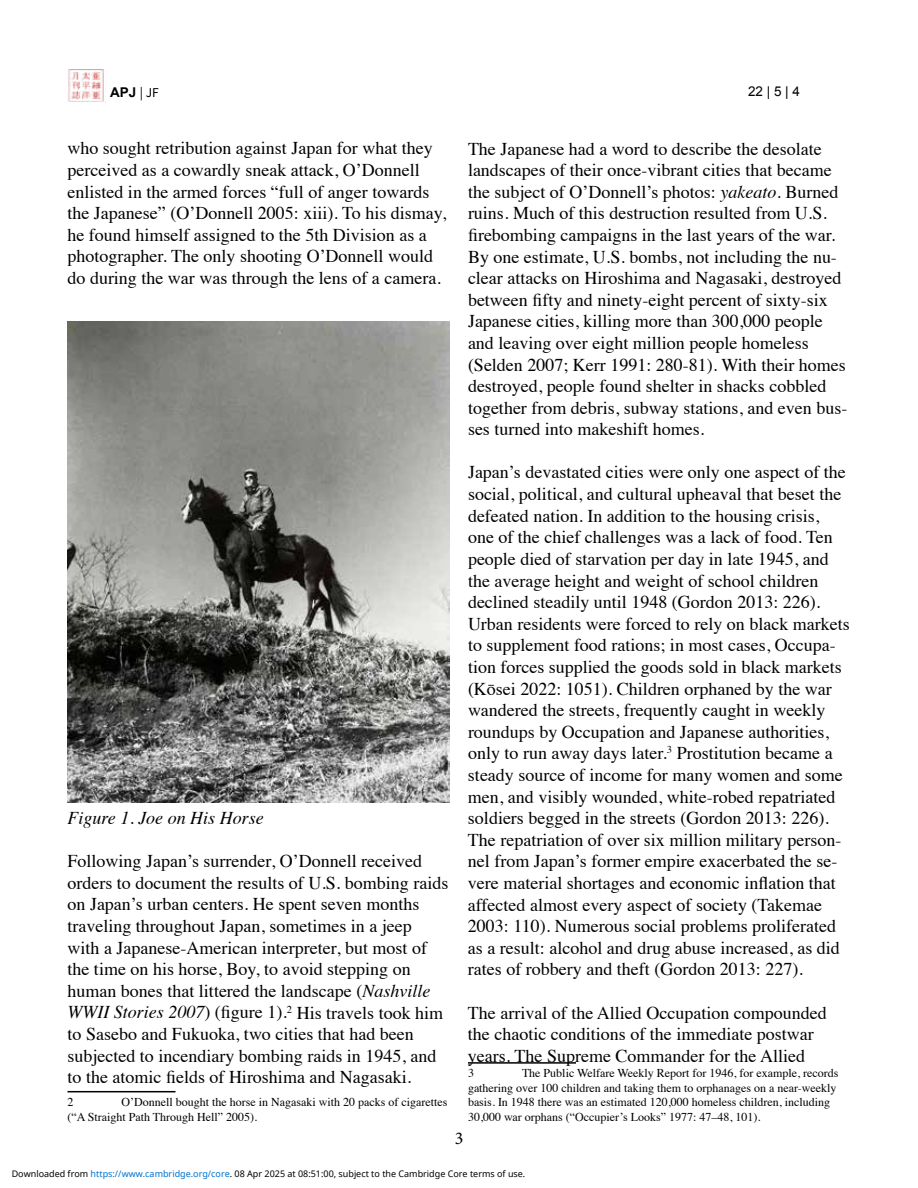
<style>
.page{position:relative;width:918px;height:1188px;background:#fff}
.page>*{position:absolute;margin:0;border:0;box-sizing:border-box;transform-origin:0 0}
.t1{font:18px/21.6px "Times";color:#000}
.t2{font:italic 18px "Times";color:#000}
.t3{font:18px "Minion Pro";color:#000}
.t4{font:700 13.5px "Arial";color:#030000}
.t5{font:13.5px "Arial";color:#000101}
.t6{font:12px/14.4px "Times";color:#000}
.t7{font:9px "Noto Sans";color:#000}
.s1{font-family:"Source Sans 3";font-weight:400}
.s2{font-style:italic}
.s3{color:#0172cf}
</style>
<div class="page">
<img style="left:68px;top:69px;width:38px;height:34px">
<hr style="left:68px;top:1091px;width:108px;height:1px;background:#000">
<hr style="left:468px;top:1062px;width:108px;height:2px;background:#000">
<img style="left:68px;top:321px;width:382px;height:481px">
<p class="t4" style="left:110px;top:84px;width:50px">APJ <span class="s1">| JF</span></p>
<p class="t5" style="left:748px;top:83px;width:54px">22 | 5 | 4</p>
<p class="t1" style="left:68px;top:136px;width:380px">who sought retribution against Japan for what they perceived as a cowardly sneak attack, O’Donnell enlisted in the armed forces “full of anger towards the Japanese” (O’Donnell 2005: xiii). To his dismay, he found himself assigned to the 5th Division as a photographer. The only shooting O’Donnell would do during the war was through the lens of a camera.</p>
<p class="t2" style="left:68px;top:802px;width:198px">Figure 1. Joe on His Horse</p>
<p class="t1" style="left:68px;top:849px;width:382px">Following Japan’s surrender, O’Donnell received orders to document the results of U.S. bombing raids on Japan’s urban centers. He spent seven months traveling throughout Japan, sometimes in a jeep with a Japanese-American interpreter, but most of the time on his horse, Boy, to avoid stepping on human bones that littered the landscape (<span class="s2">Nashville WWII Stories 2007</span>) (figure 1).<sup>2</sup> His travels took him to Sasebo and Fukuoka, two cities that had been subjected to incendiary bombing raids in 1945, and to the atomic fields of Hiroshima and Nagasaki.</p>
<p class="t6" style="left:68px;top:1094px;width:7px">2</p>
<p class="t6" style="left:68px;top:1094px;width:381px;text-indent:54px">O’Donnell bought the horse in Nagasaki with 20 packs of cigarettes (“A Straight Path Through Hell” 2005).</p>
<p class="t1" style="left:468px;top:136px;width:381px">The Japanese had a word to describe the desolate landscapes of their once-vibrant cities that became the subject of O’Donnell’s photos: <span class="s2">yakeato</span>. Burned ruins. Much of this destruction resulted from U.S. firebombing campaigns in the last years of the war.<br>By one estimate, U.S. bombs, not including the nu&shy;clear attacks on Hiroshima and Nagasaki, destroyed between fifty and ninety-eight percent of sixty-six Japanese cities, killing more than 300,000 people and leaving over eight million people homeless (Selden 2007; Kerr 1991: 280-81). With their homes destroyed, people found shelter in shacks cobbled together from debris, subway stations, and even bus&shy;ses turned into makeshift homes.</p>
<p class="t1" style="left:468px;top:460px;width:383px">Japan’s devastated cities were only one aspect of the social, political, and cultural upheaval that beset the defeated nation. In addition to the housing crisis, one of the chief challenges was a lack of food. Ten people died of starvation per day in late 1945, and the average height and weight of school children declined steadily until 1948 (Gordon 2013: 226).<br>Urban residents were forced to rely on black markets to supplement food rations; in most cases, Occupa&shy;tion forces supplied the goods sold in black markets (Kōsei 2022: 1051). Children orphaned by the war wandered the streets, frequently caught in weekly roundups by Occupation and Japanese authorities, only to run away days later.<sup>3</sup> Prostitution became a steady source of income for many women and some men, and visibly wounded, white-robed repatriated soldiers begged in the streets (Gordon 2013: 226).<br>The repatriation of over six million military person&shy;nel from Japan’s former empire exacerbated the se&shy;vere material shortages and economic inflation that affected almost every aspect of society (Takemae 2003: 110). Numerous social problems proliferated as a result: alcohol and drug abuse increased, as did rates of robbery and theft (Gordon 2013: 227).</p>
<p class="t1" style="left:468px;top:1000px;width:360px">The arrival of the Allied Occupation compounded the chaotic conditions of the immediate postwar years. The Supreme Commander for the Allied</p>
<p class="t6" style="left:468px;top:1065px;width:7px">3</p>
<p class="t6" style="left:468px;top:1065px;width:372px;text-indent:54px">The Public Welfare Weekly Report for 1946, for example, records gathering over 100 children and taking them to orphanages on a near-weekly basis. In 1948 there was an estimated 120,000 homeless children, including 30,000 war orphans (“Occupier’s Looks” 1977: 47–48, 101).</p>
<p class="t3" style="left:455px;top:1126px;width:10px">3</p>
<p class="t7" style="left:12px;top:1168px;width:515px">Downloaded from <span class="s3">https://www.cambridge.org/core</span>. 08 Apr 2025 at 08:51:00, subject to the Cambridge Core terms of use.</p>
</div>
